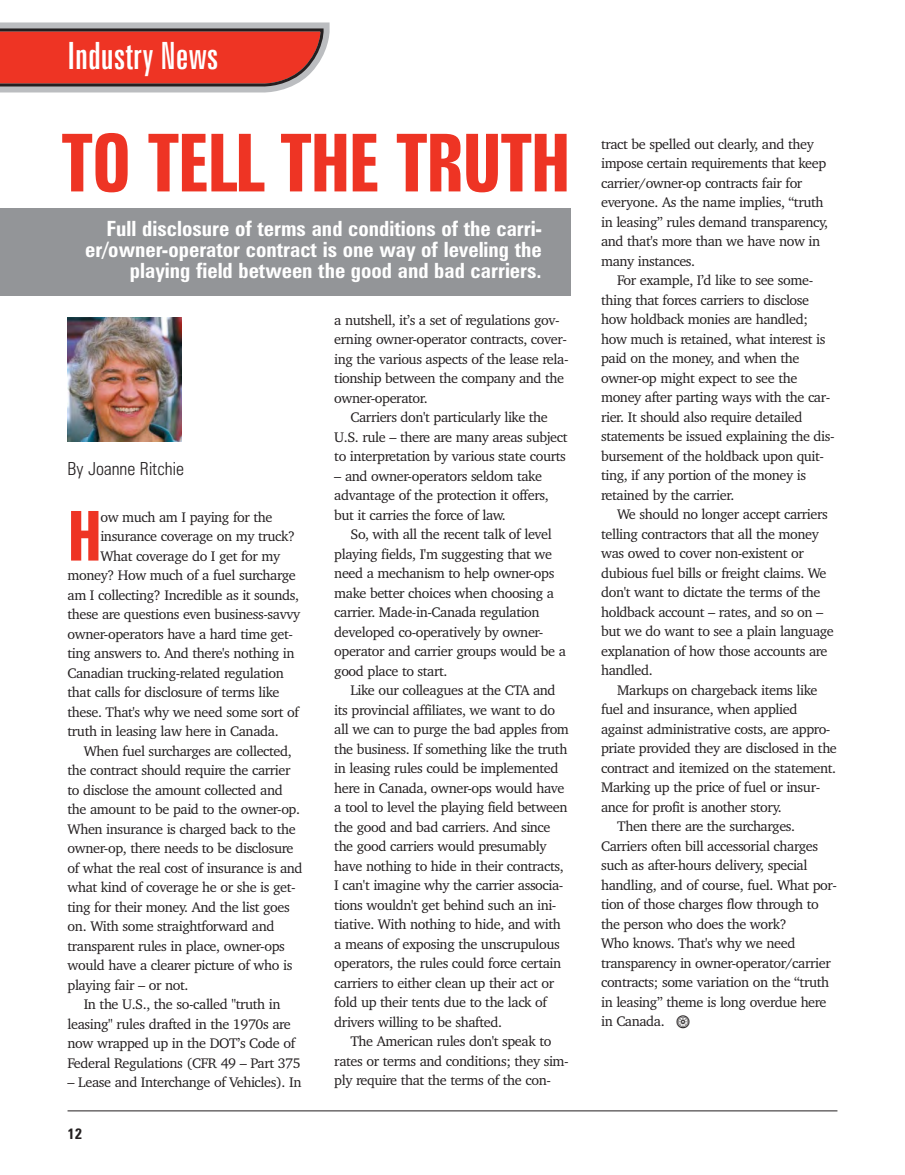
<style>
.page{position:relative;width:905px;height:1175px;background:#fff}
.page>*{position:absolute;margin:0;border:0;box-sizing:border-box;transform-origin:0 0}
.t1{font:700 extra-condensed 79.95px "Zurich BT";letter-spacing:-.02em;color:#ee3424}
.t2{font:700 extra-condensed 68.85px "Zurich BT";color:#ee3424}
.t3{font:extra-condensed 37.65px "Zurich BT";color:#fff}
.t4{font:700 condensed 21px/21px "Zurich BT";color:#fff;text-align:right}
.t5{font:300 condensed 18px "Zurich BT";color:#231f20}
.t6{font:700 condensed 15px "Zurich BT";color:#231f20}
.t7{font:14.25px/19.5px "Charter IT Cby BT";letter-spacing:-.03em;color:#231f20}
.s1{font-family:"Spare Parts"}
</style>
<div class="page">
<hr style="left:68px;top:1110px;width:769px;height:1px;background:#231f20">
<svg style="left:0;top:22px;width:329px;height:71px;background:#d4554b"></svg>
<div style="left:0;top:208px;width:570px;height:88px;background:#939598"></div>
<img style="left:68px;top:317px;width:114px;height:124px">
<h3 class="t3" style="left:68px;top:42px;width:152px">Industry News</h3>
<h1 class="t1" style="left:61px;top:134px;width:511px">TO TELL THE TRUTH</h1>
<h3 class="t4" style="left:85px;top:220px;width:458px">Full disclosure of terms and conditions of the carri&shy;er/owner-operator contract is one way of leveling the playing field between the good and bad carriers.</h3>
<p class="t5" style="left:68px;top:462px;width:118px">By Joanne Ritchie</p>
<h2 class="t2" style="left:68px;top:511px;width:36px">H</h2>
<p class="t7" style="left:100px;top:508px;width:174px">ow much am I paying for the</p>
<p class="t7" style="left:100px;top:527px;width:196px">insurance coverage on my truck?</p>
<p class="t7" style="left:100px;top:547px;width:181px">What coverage do I get for my</p>
<p class="t7" style="left:68px;top:566px;width:230px">money? How much of a fuel surcharge</p>
<p class="t7" style="left:68px;top:586px;width:233px">am I collecting? Incredible as it sounds,</p>
<p class="t7" style="left:68px;top:605px;width:234px">these are questions even business-savvy</p>
<p class="t7" style="left:68px;top:625px;width:227px">owner-operators have a hard time get-</p>
<p class="t7" style="left:68px;top:644px;width:228px">ting answers to. And there's nothing in</p>
<p class="t7" style="left:68px;top:664px;width:218px">Canadian trucking-related regulation</p>
<p class="t7" style="left:68px;top:683px;width:213px">that calls for disclosure of terms like</p>
<p class="t7" style="left:68px;top:703px;width:233px">these. That's why we need some sort of</p>
<p class="t7" style="left:68px;top:722px;width:212px">truth in leasing law here in Canada.</p>
<p class="t7" style="left:84px;top:742px;width:209px">When fuel surcharges are collected,</p>
<p class="t7" style="left:68px;top:761px;width:224px">the contract should require the carrier</p>
<p class="t7" style="left:68px;top:781px;width:217px">to disclose the amount collected and</p>
<p class="t7" style="left:68px;top:800px;width:234px">the amount to be paid to the owner-op.</p>
<p class="t7" style="left:68px;top:820px;width:230px">When insurance is charged back to the</p>
<p class="t7" style="left:68px;top:839px;width:227px">owner-op, there needs to be disclosure</p>
<p class="t7" style="left:68px;top:859px;width:237px">of what the real cost of insurance is and</p>
<p class="t7" style="left:68px;top:878px;width:230px">what kind of coverage he or she is get-</p>
<p class="t7" style="left:68px;top:898px;width:224px">ting for their money. And the list goes</p>
<p class="t7" style="left:68px;top:917px;width:208px">on. With some straightforward and</p>
<p class="t7" style="left:68px;top:937px;width:219px">transparent rules in place, owner-ops</p>
<p class="t7" style="left:68px;top:956px;width:226px">would have a clearer picture of who is</p>
<p class="t7" style="left:68px;top:976px;width:122px">playing fair – or not.</p>
<p class="t7" style="left:84px;top:995px;width:198px">In the U.S., the so-called "truth in</p>
<p class="t7" style="left:68px;top:1015px;width:225px">leasing" rules drafted in the 1970s are</p>
<p class="t7" style="left:68px;top:1034px;width:229px">now wrapped up in the DOT’s Code of</p>
<p class="t7" style="left:68px;top:1054px;width:235px">Federal Regulations (CFR 49 – Part 375</p>
<p class="t7" style="left:68px;top:1073px;width:235px">– Lease and Interchange of Vehicles). In</p>
<p class="t6" style="left:68px;top:1127px;width:16px">12</p>
<p class="t7" style="left:334px;top:311px;width:236px">a nutshell, it’s a set of regulations gov&shy;erning owner-operator contracts, cover&shy;ing the various aspects of the lease rela&shy;tionship between the company and the owner-operator.</p>
<p class="t7" style="left:334px;top:409px;width:235px;text-align:center">Carriers don't particularly like the<br>U.S. rule – there are many areas subject to interpretation by various state courts</p>
<p class="t7" style="left:334px;top:467px;width:216px">– and owner-operators seldom take advantage of the protection it offers, but it carries the force of law.</p>
<p class="t7" style="left:334px;top:526px;width:233px;text-indent:16px">So, with all the recent talk of level playing fields, I'm suggesting that we need a mechanism to help owner-ops make better choices when choosing a carrier. Made-in-Canada regulation developed co-operatively by owner&shy;operator and carrier groups would be a good place to start.</p>
<p class="t7" style="left:334px;top:682px;width:236px;text-indent:16px">Like our colleagues at the CTA and its provincial affiliates, we want to do all we can to purge the bad apples from the business. If something like the truth in leasing rules could be implemented here in Canada, owner-ops would have a tool to level the playing field between the good and bad carriers. And since the good carriers would presumably have nothing to hide in their contracts, I can't imagine why the carrier associa&shy;tions wouldn't get behind such an ini&shy;tiative. With nothing to hide, and with a means of exposing the unscrupulous operators, the rules could force certain carriers to either clean up their act or fold up their tents due to the lack of drivers willing to be shafted.</p>
<p class="t7" style="left:334px;top:1032px;width:236px;text-indent:16px">The American rules don't speak to rates or terms and conditions; they sim&shy;ply require that the terms of the con-</p>
<p class="t7" style="left:601px;top:135px;width:228px">tract be spelled out clearly, and they impose certain requirements that keep carrier/owner-op contracts fair for everyone. As the name implies, “truth in leasing” rules demand transparency, and that's more than we have now in many instances.</p>
<p class="t7" style="left:601px;top:272px;width:235px;text-indent:16px">For example, I’d like to see some&shy;thing that forces carriers to disclose how holdback monies are handled; how much is retained, what interest is paid on the money, and when the owner-op might expect to see the money after parting ways with the car&shy;rier. It should also require detailed statements be issued explaining the dis&shy;bursement of the holdback upon quit&shy;ting, if any portion of the money is retained by the carrier.</p>
<p class="t7" style="left:601px;top:506px;width:234px;text-indent:16px">We should no longer accept carriers telling contractors that all the money was owed to cover non-existent or dubious fuel bills or freight claims. We don't want to dictate the terms of the holdback account – rates, and so on – but we do want to see a plain language explanation of how those accounts are handled.</p>
<p class="t7" style="left:617px;top:681px;width:202px">Markups on chargeback items like</p>
<p class="t7" style="left:601px;top:700px;width:198px">fuel and insurance, when applied</p>
<p class="t7" style="left:601px;top:720px;width:231px">against administrative costs, are appro-</p>
<p class="t7" style="left:601px;top:739px;width:237px">priate provided they are disclosed in the</p>
<p class="t7" style="left:601px;top:759px;width:237px">contract and itemized on the statement.</p>
<p class="t7" style="left:601px;top:778px;width:221px">Marking up the price of fuel or insur-</p>
<p class="t7" style="left:601px;top:798px;width:182px">ance for profit is another story.</p>
<p class="t7" style="left:617px;top:817px;width:179px">Then there are the surcharges.</p>
<p class="t7" style="left:601px;top:837px;width:219px">Carriers often bill accessorial charges</p>
<p class="t7" style="left:601px;top:856px;width:208px">such as after-hours delivery, special</p>
<p class="t7" style="left:601px;top:876px;width:237px">handling, and of course, fuel. What por-</p>
<p class="t7" style="left:601px;top:895px;width:219px">tion of those charges flow through to</p>
<p class="t7" style="left:601px;top:915px;width:187px">the person who does the work?</p>
<p class="t7" style="left:601px;top:934px;width:196px">Who knows. That's why we need</p>
<p class="t7" style="left:601px;top:954px;width:231px">transparency in owner-operator/carrier</p>
<p class="t7" style="left:601px;top:973px;width:229px">contracts; some variation on the “truth</p>
<p class="t7" style="left:601px;top:993px;width:227px">in leasing” theme is long overdue here</p>
<p class="t7" style="left:601px;top:1012px;width:91px">in Canada. <span class="s1">F</span></p>
</div>
